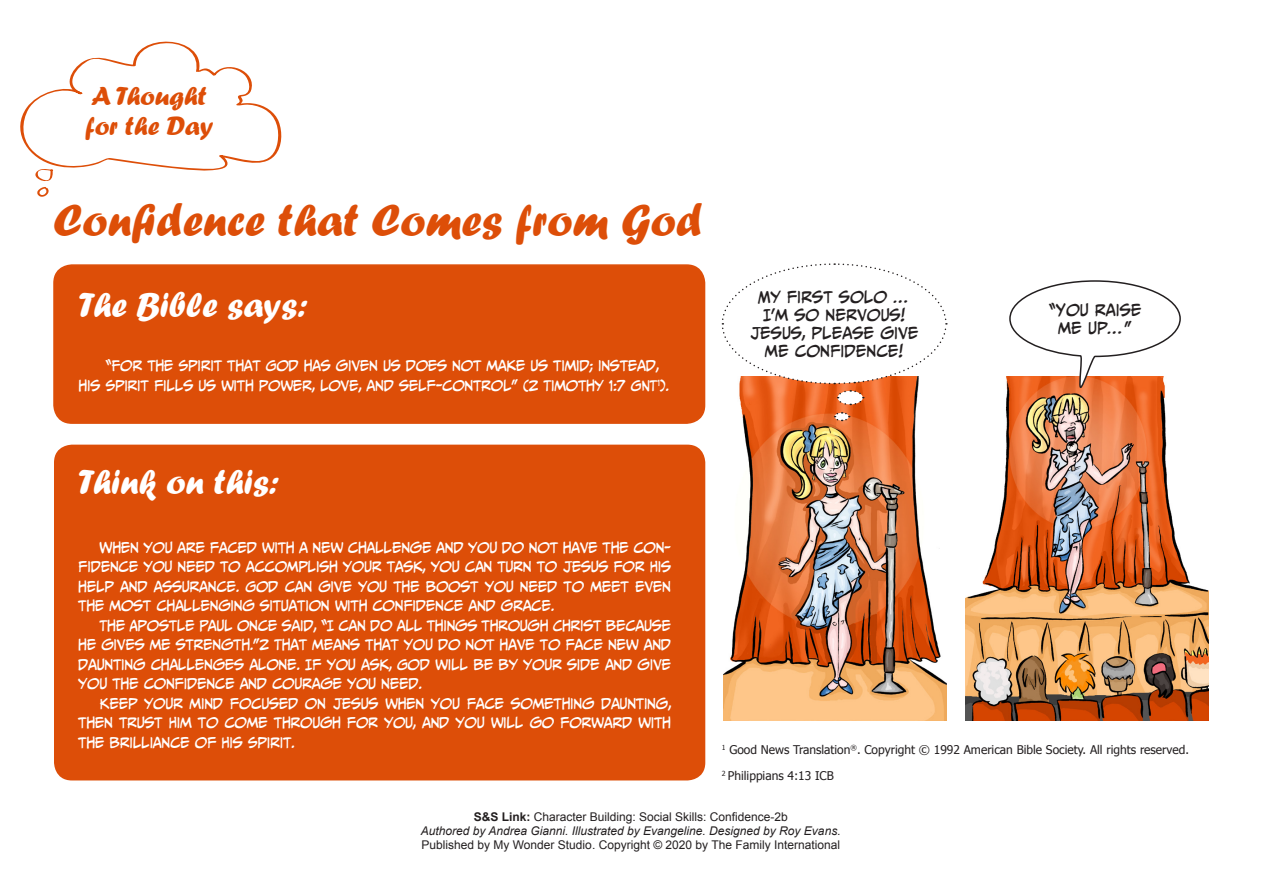
<style>
.page{position:relative;width:1263px;height:893px;background:#fff}
.page>*{position:absolute;margin:0;border:0;box-sizing:border-box;transform-origin:0 0}
.t1{font:46.8px "Forte";color:#dd4e08}
.t2{font:36px "Forte";color:#fff}
.t3{font:27px/29.1px "Forte";color:#dd4e08}
.t4{font:15px/18px "CC Meanwhile";color:#231f20;text-align:center}
.t5{font:13.5px/19.5px "CC Meanwhile";letter-spacing:-.02em;color:#fff;text-align:justify}
.t6{font:12px "Arial";color:#231f20}
.t7{font:12px "Tahoma";color:#231f20}
.t8{font:italic 12px "Arial";color:#231f20}
.s1{font-weight:700}
</style>
<div class="page">
<div style="left:54px;top:265px;width:650px;height:158px;background:#dd4e08;border-radius:18px"></div>
<div style="left:53px;top:264px;width:652px;height:160px;border:2px solid #dd4e08;border-radius:18px"></div>
<div style="left:54px;top:445px;width:651px;height:335px;background:#dd4e08;border-radius:18px"></div>
<svg style="left:20px;top:41px;width:262px;height:156px"></svg>
<img style="left:724px;top:422px;width:223px;height:298px">
<img style="left:965px;top:376px;width:244px;height:344px">
<svg style="left:1008px;top:280px;width:173px;height:109px"></svg>
<svg style="left:721px;top:263px;width:226px;height:159px"></svg>
<p class="t3" style="left:85px;top:81px;width:130px">A Thought for the Day</p>
<p class="t1" style="left:53px;top:193px;width:651px">Confidence that Comes from God</p>
<p class="t2" style="left:79px;top:284px;width:231px">The Bible says:</p>
<p class="t5" style="left:79px;top:357px;width:592px;text-indent:27px">“FOR THE SPIRIT THAT GOD HAS GIVEN US DOES NOT MAKE US TIMID; INSTEAD,<br>HIS SPIRIT FILLS US WITH POWER, LOVE, AND SELF-CONTROL” (2 TIMOTHY 1:7 GNT<sup>1</sup>).</p>
<p class="t4" style="left:750px;top:289px;width:170px">MY FIRST SOLO …<br>I’M SO NERVOUS!<br>JESUS, PLEASE GIVE<br>ME CONFIDENCE!</p>
<p class="t4" style="left:1048px;top:302px;width:94px">“YOU RAISE<br>ME UP…”</p>
<p class="t2" style="left:78px;top:461px;width:203px">Think on this:</p>
<p class="t5" style="left:78px;top:538px;width:594px;text-indent:21px">WHEN YOU ARE FACED WITH A NEW CHALLENGE AND YOU DO NOT HAVE THE CON-FIDENCE YOU NEED TO ACCOMPLISH YOUR TASK, YOU CAN TURN TO JESUS FOR HIS HELP AND ASSURANCE. GOD CAN GIVE YOU THE BOOST YOU NEED TO MEET EVEN THE MOST CHALLENGING SITUATION WITH CONFIDENCE AND GRACE.</p>
<p class="t5" style="left:78px;top:616px;width:594px;text-indent:21px">THE APOSTLE PAUL ONCE SAID, “I CAN DO ALL THINGS THROUGH CHRIST BECAUSE HE GIVES ME STRENGTH.”2 THAT MEANS THAT YOU DO NOT HAVE TO FACE NEW AND DAUNTING CHALLENGES ALONE. IF YOU ASK, GOD WILL BE BY YOUR SIDE AND GIVE YOU THE CONFIDENCE AND COURAGE YOU NEED.</p>
<p class="t5" style="left:78px;top:694px;width:594px;text-indent:21px">KEEP YOUR MIND FOCUSED ON JESUS WHEN YOU FACE SOMETHING DAUNTING, THEN TRUST HIM TO COME THROUGH FOR YOU, AND YOU WILL GO FORWARD WITH THE BRILLIANCE OF HIS SPIRIT.</p>
<p class="t7" style="left:722px;top:742px;width:469px"><sup>1</sup> Good News Translation<sup>®</sup>. Copyright © 1992 American Bible Society. All rights reserved.</p>
<p class="t7" style="left:722px;top:768px;width:114px"><sup>2</sup> Philippians 4:13 ICB</p>
<p class="t6" style="left:474px;top:808px;width:316px"><span class="s1">S&amp;S Link:</span> Character Building: Social Skills: Confidence-2b</p>
<p class="t8" style="left:421px;top:823px;width:421px">Authored by Andrea Gianni. Illustrated by Evangeline. Designed by Roy Evans.</p>
<p class="t6" style="left:421px;top:837px;width:420px">Published by My Wonder Studio. Copyright © 2020 by The Family International</p>
</div>
